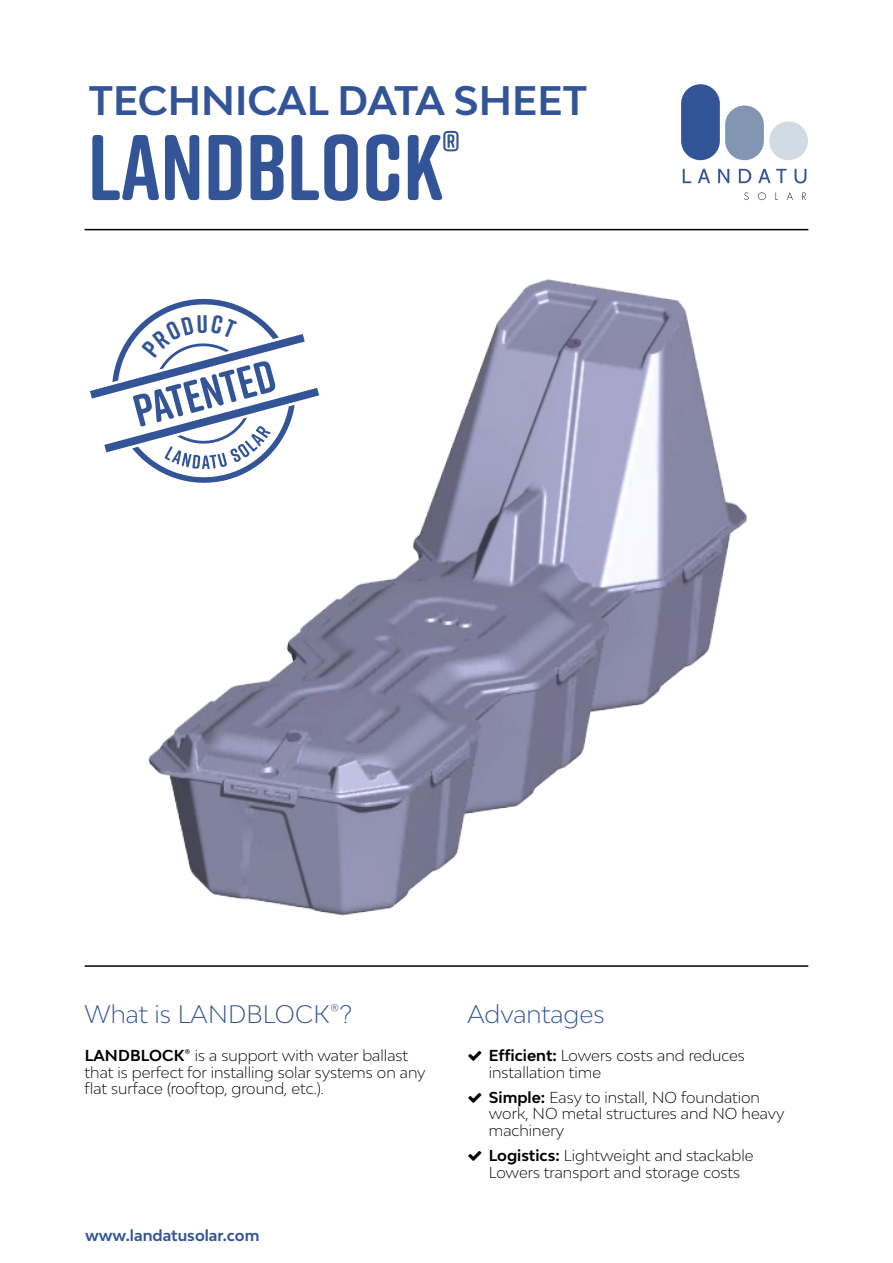
<style>
.page{position:relative;width:893px;height:1263px;background:#fff}
.page>*{position:absolute;margin:0;border:0;box-sizing:border-box;transform-origin:0 0}
.t1{font:700 93px "Rift Soft";color:#335496}
.t2{font:700 45.3px "Rift Soft";color:#335496}
.t3{font:700 39px "Bw Modelica";color:#335496}
.t4{font:300 24px "Bw Modelica";color:#335496}
.t5{font:300 15px/16.6px "Bw Modelica";color:#000}
.t6{font:700 15px "Bw Modelica";color:#335496}
.s1{font-weight:700}
</style>
<div class="page">
<img style="left:148px;top:279px;width:599px;height:637px">
<hr style="left:85px;top:229px;width:723px;height:1px;background:#000">
<hr style="left:85px;top:965px;width:723px;height:2px;background:#000">
<div style="left:681px;top:84px;width:39px;height:76px;background:#335496;border-radius:19px"></div>
<div style="left:725px;top:105px;width:39px;height:55px;background:#8296b3;border-radius:19px"></div>
<div style="left:769px;top:121px;width:39px;height:39px;background:#d1dbe3;border-radius:19px"></div>
<svg style="left:683px;top:169px;width:8px;height:14px"></svg>
<svg style="left:698px;top:169px;width:12px;height:14px"></svg>
<svg style="left:718px;top:169px;width:11px;height:14px"></svg>
<svg style="left:739px;top:169px;width:12px;height:14px"></svg>
<svg style="left:758px;top:169px;width:28px;height:14px"></svg>
<svg style="left:795px;top:169px;width:11px;height:14px"></svg>
<svg style="left:744px;top:192px;width:5px;height:8px"></svg>
<svg style="left:758px;top:192px;width:8px;height:8px"></svg>
<svg style="left:787px;top:192px;width:6px;height:8px"></svg>
<svg style="left:802px;top:193px;width:4px;height:7px"></svg>
<svg style="left:90px;top:292px;width:229px;height:197px"></svg>
<h3 class="t3" style="left:89px;top:76px;width:500px">TECHNICAL DATA SHEET</h3>
<h1 class="t1" style="left:88px;top:101px;width:374px">LANDBLOCK<sup>®</sup></h1>
<h2 class="t2" style="left:126px;top:381px;width:147px;rotate:-15deg">Patented</h2>
<h3 class="t4" style="left:85px;top:998px;width:269px">What is LANDBLOCK®?</h3>
<p class="t5" style="left:85px;top:1047px;width:342px"><span class="s1">LANDBLOCK®</span> is a support with water ballast that is perfect for installing solar systems on any flat surface (rooftop, ground, etc.).</p>
<p class="t6" style="left:85px;top:1225px;width:176px">www.landatusolar.com</p>
<h3 class="t4" style="left:468px;top:998px;width:139px">Advantages</h3>
<p class="t5" style="left:489px;top:1047px;width:258px"><span class="s1">Efficient:</span> Lowers costs and reduces installation time</p>
<p class="t5" style="left:489px;top:1088px;width:297px"><span class="s1">Simple:</span> Easy to install, NO foundation work, NO metal structures and NO heavy machinery</p>
<p class="t5" style="left:489px;top:1147px;width:266px"><span class="s1">Logistics:</span> Lightweight and stackable<br>Lowers transport and storage costs</p>
</div>
